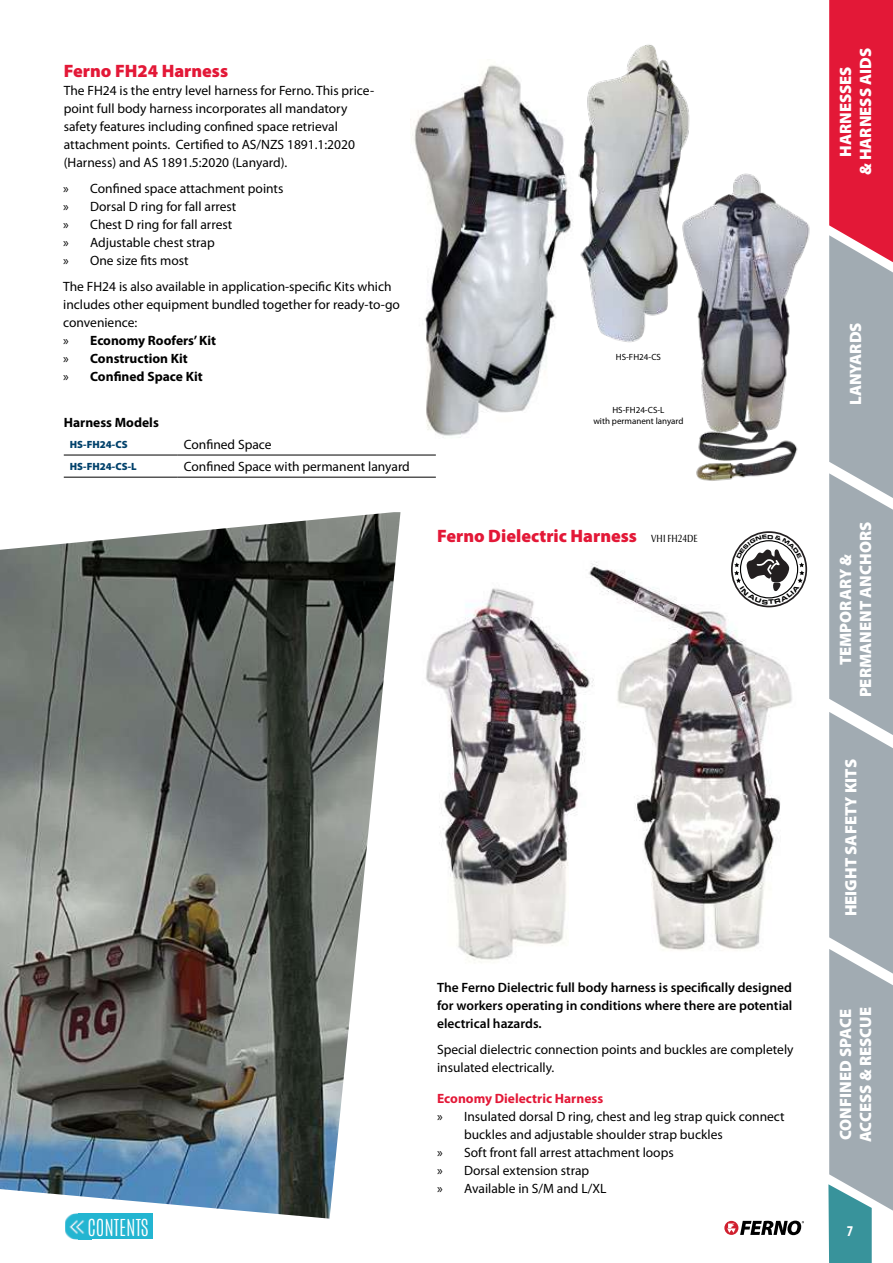
<style>
.page{position:relative;width:893px;height:1263px;background:#fff}
.page>*{position:absolute;margin:0;border:0;box-sizing:border-box;transform-origin:0 0}
.t1{font:100 19.8px "Antonio";color:#fff}
.t2{font:900 18px "Myriad Pro";color:#e31837}
.t3{font:900 16.5px/19.8px "Myriad Pro";color:#fff;text-align:center}
.t4{font:700 condensed 15px "Myriad Pro";color:#fff}
.t5{font:13.5px/18px "Myriad Pro";color:#000}
.t6{font:600 13.5px/18px "Myriad Pro";color:#000;text-align:justify}
.t7{font:700 13.5px "Myriad Pro";color:#e31837}
.t8{font:700 13.5px "Myriad Pro";color:#000}
.t9{font:900 10.5px "Myriad Pro";color:#00416b}
.t10{font:9px/10.8px "Myriad Pro";color:#000;text-align:center}
.s1{font-weight:700}
.s2{font-family:"Optima Nova LT Pro";font-weight:400;font-stretch:condensed;font-size:10.5px;color:#000}
</style>
<div class="page">
<svg style="left:724px;top:1221px;width:14px;height:14px"></svg>
<svg style="left:727px;top:1220px;width:77px;height:15px"></svg>
<svg style="left:828px;top:0;width:65px;height:1263px;background:#b59aa5"></svg>
<div style="left:78px;top:1213px;width:75px;height:26px;background:#23b5d1"></div>
<img style="left:65px;top:1218px;width:13px;height:21px">
<img style="left:78px;top:1220px;width:7px;height:14px">
<hr style="left:64px;top:455px;width:114px;height:1px;background:#000">
<hr style="left:178px;top:455px;width:258px;height:1px;background:#000">
<hr style="left:64px;top:477px;width:114px;height:1px;background:#000">
<hr style="left:178px;top:477px;width:258px;height:1px;background:#000">
<img style="left:410px;top:65px;width:162px;height:373px">
<img style="left:572px;top:44px;width:118px;height:299px">
<img style="left:668px;top:167px;width:142px;height:314px">
<img style="left:0;top:512px;width:400px;height:706px">
<img style="left:426px;top:588px;width:157px;height:374px">
<img style="left:583px;top:557px;width:209px;height:393px">
<div style="left:731px;top:531px;width:76px;height:76px;border:2px solid #231f20;border-radius:50%"></div>
<svg style="left:734px;top:535px;width:70px;height:69px"></svg>
<h2 class="t2" style="left:64px;top:61px;width:166px">Ferno FH24 Harness</h2>
<p class="t5" style="left:64px;top:82px;width:312px">The FH24 is the entry level harness for Ferno. This price&shy;point full body harness incorporates all mandatory safety features including confined space retrieval attachment points. Certified to AS/NZS 1891.1:2020 (Harness) and AS 1891.5:2020 (Lanyard).</p>
<p class="t5" style="left:63px;top:179px;width:222px">» Confined space attachment points » Dorsal D ring for fall arrest<br>» Chest D ring for fall arrest<br>» Adjustable chest strap<br>» One size fits most</p>
<p class="t5" style="left:63px;top:278px;width:338px">The FH24 is also available in application-specific Kits which includes other equipment bundled together for ready-to-go convenience:<br>» <span class="s1">Economy Roofers’ Kit<br></span>» <span class="s1">Construction Kit<br></span>» <span class="s1">Confined Space Kit</span></p>
<p class="t8" style="left:64px;top:414px;width:97px">Harness Models</p>
<p class="t9" style="left:70px;top:438px;width:59px">HS-FH24-CS</p>
<p class="t5" style="left:184px;top:435px;width:89px">Confined Space</p>
<p class="t9" style="left:70px;top:460px;width:68px">HS-FH24-CS-L</p>
<p class="t5" style="left:184px;top:457px;width:228px">Confined Space with permanent lanyard</p>
<p class="t10" style="left:616px;top:352px;width:47px">HS-FH24-CS</p>
<p class="t10" style="left:593px;top:404px;width:92px">HS-FH24-CS-L<br>with permanent lanyard</p>
<h2 class="t2" style="left:437px;top:525px;width:262px">Ferno Dielectric Harness <span class="s2">VHI FH24DE</span></h2>
<h1 class="t1" style="left:87px;top:1213px;width:63px">CONTENTS</h1>
<p class="t6" style="left:437px;top:978px;width:357px">The Ferno Dielectric full body harness is specifically designed for workers operating in conditions where there are potential electrical hazards.</p>
<p class="t5" style="left:437px;top:1040px;width:358px">Special dielectric connection points and buckles are completely insulated electrically.</p>
<p class="t7" style="left:437px;top:1089px;width:168px">Economy Dielectric Harness</p>
<p class="t5" style="left:437px;top:1107px;width:349px">» Insulated dorsal D ring, chest and leg strap quick connect</p>
<p class="t5" style="left:464px;top:1125px;width:260px">buckles and adjustable shoulder strap buckles</p>
<p class="t5" style="left:437px;top:1143px;width:238px">» Soft front fall arrest attachment loops</p>
<p class="t5" style="left:437px;top:1161px;width:154px">» Dorsal extension strap</p>
<p class="t5" style="left:437px;top:1179px;width:171px">» Available in S/M and L/XL</p>
<p class="t3" style="left:836px;top:175px;width:129px;rotate:-90deg">HARNESSES<br>&amp; HARNESS AIDS</p>
<p class="t3" style="left:846px;top:405px;width:84px;rotate:-90deg">LANYARDS</p>
<p class="t3" style="left:836px;top:697px;width:177px;rotate:-90deg">TEMPORARY &amp;<br>PERMANENT ANCHORS</p>
<p class="t3" style="left:841px;top:916px;width:159px;rotate:-90deg">HEIGHT SAFETY KITS</p>
<p class="t3" style="left:836px;top:1142px;width:136px;text-align:left;rotate:-90deg">CONFINED SPACE<br>ACCESS &amp; RESCUE</p>
<p class="t4" style="left:847px;top:1221px;width:8px">7</p>
</div>
